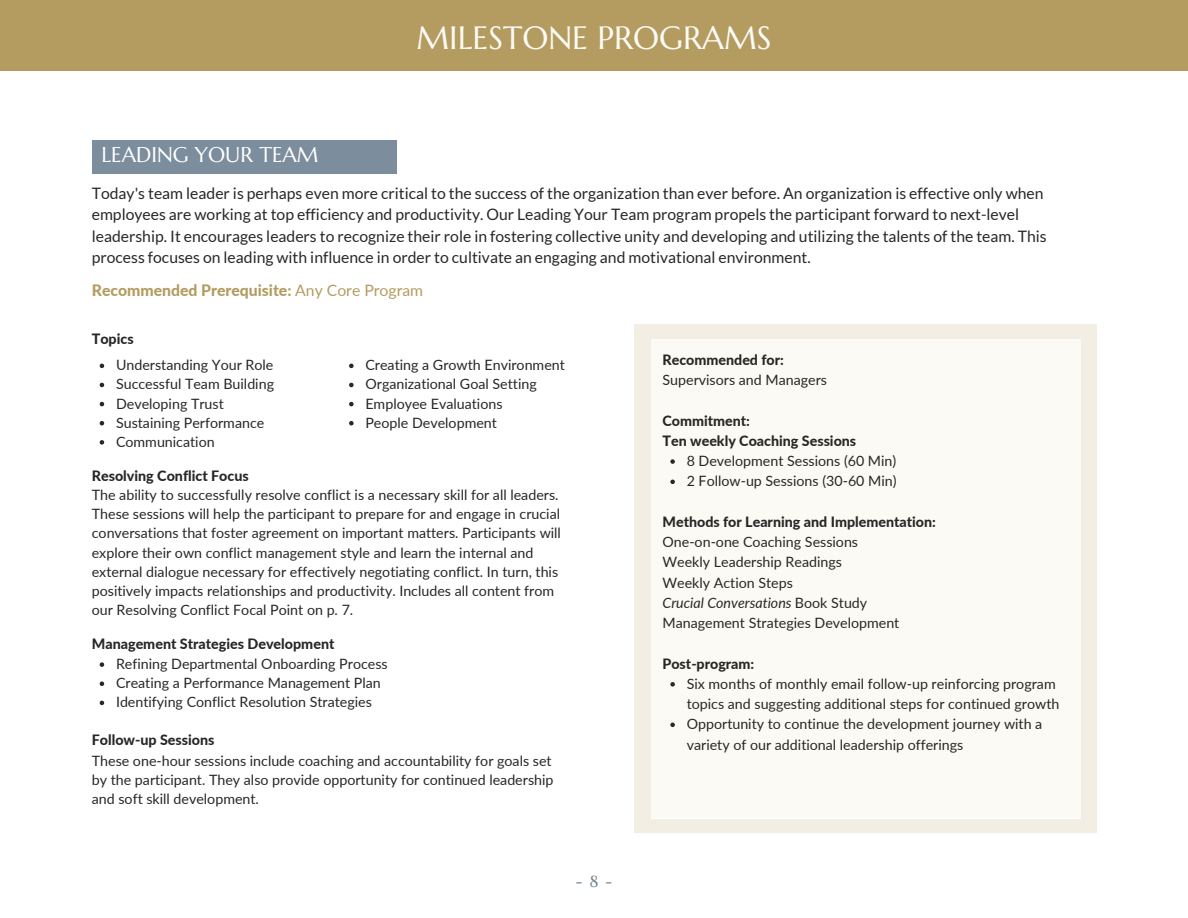
<style>
.page{position:relative;width:1188px;height:918px;background:#fff}
.page>*{position:absolute;margin:0;border:0;box-sizing:border-box;transform-origin:0 0}
.t1{font:32.25px "Marcellus";color:#fbfaf5}
.t2{font:21.3px "Marcellus";color:#fff}
.t3{font:16.05px "Marcellus";color:#70808d}
.t4{font:15.75px/21.3px "Lato";color:#272727}
.t5{font:800 15.75px "Lato";color:#b49c60}
.t6{font:14.25px/19.2px "Lato";color:#272727}
.t7{font:800 14.25px "Lato";color:#272727}
.t8{font:italic 14.25px "Lato";color:#272727}
.s1{font-weight:400}
.s2{font-style:normal}
</style>
<div class="page">
<div style="left:0;top:0;width:1188px;height:71px;background:#b49c60"></div>
<div style="left:634px;top:325px;width:462px;height:508px;background:#f2eee4"></div>
<div style="left:651px;top:338px;width:429px;height:480px;background:#fbfaf4"></div>
<svg style="left:100px;top:364px;width:4px;height:4px"></svg>
<svg style="left:100px;top:383px;width:4px;height:4px"></svg>
<svg style="left:100px;top:402px;width:4px;height:4px"></svg>
<svg style="left:100px;top:421px;width:4px;height:4px"></svg>
<svg style="left:100px;top:440px;width:4px;height:5px"></svg>
<svg style="left:100px;top:662px;width:4px;height:5px"></svg>
<svg style="left:100px;top:682px;width:4px;height:4px"></svg>
<svg style="left:100px;top:701px;width:4px;height:4px"></svg>
<svg style="left:670px;top:459px;width:5px;height:5px"></svg>
<svg style="left:670px;top:480px;width:5px;height:4px"></svg>
<svg style="left:670px;top:682px;width:5px;height:5px"></svg>
<svg style="left:670px;top:723px;width:5px;height:4px"></svg>
<div style="left:92px;top:140px;width:305px;height:34px;background:#7c8d9d"></div>
<svg style="left:349px;top:364px;width:5px;height:4px"></svg>
<svg style="left:349px;top:383px;width:5px;height:4px"></svg>
<svg style="left:349px;top:402px;width:5px;height:4px"></svg>
<svg style="left:349px;top:421px;width:5px;height:4px"></svg>
<p class="t2" style="left:102px;top:142px;width:219px">LEADING YOUR TEAM</p>
<p class="t1" style="left:416px;top:17px;width:357px">MILESTONE PROGRAMS</p>
<p class="t4" style="left:92px;top:182px;width:956px">Today's team leader is perhaps even more critical to the success of the organization than ever before. An organization is effective only when employees are working at top efficiency and productivity. Our Leading Your Team program propels the participant forward to next-level leadership. It encourages leaders to recognize their role in fostering collective unity and developing and utilizing the talents of the team. This process focuses on leading with influence in order to cultivate an engaging and motivational environment.</p>
<p class="t5" style="left:92px;top:280px;width:333px">Recommended Prerequisite: <span class="s1">Any Core Program</span></p>
<p class="t7" style="left:92px;top:330px;width:43px">Topics</p>
<p class="t6" style="left:116px;top:355px;width:159px">Understanding Your Role</p>
<p class="t6" style="left:116px;top:374px;width:160px">Successful Team Building</p>
<p class="t6" style="left:116px;top:393px;width:109px">Developing Trust</p>
<p class="t6" style="left:116px;top:413px;width:150px">Sustaining Performance</p>
<p class="t6" style="left:116px;top:432px;width:100px">Communication</p>
<p class="t7" style="left:92px;top:467px;width:159px">Resolving Conflict Focus</p>
<p class="t6" style="left:365px;top:355px;width:201px">Creating a Growth Environment</p>
<p class="t6" style="left:365px;top:374px;width:173px">Organizational Goal Setting</p>
<p class="t6" style="left:365px;top:393px;width:139px">Employee Evaluations</p>
<p class="t6" style="left:365px;top:413px;width:133px">People Development</p>
<p class="t6" style="left:92px;top:485px;width:471px">The ability to successfully resolve conflict is a necessary skill for all leaders.<br>These sessions will help the participant to prepare for and engage in crucial conversations that foster agreement on important matters. Participants will explore their own conflict management style and learn the internal and external dialogue necessary for effectively negotiating conflict. In turn, this positively impacts relationships and productivity. Includes all content from our Resolving Conflict Focal Point on p. 7.</p>
<p class="t7" style="left:92px;top:635px;width:244px">Management Strategies Development</p>
<p class="t6" style="left:116px;top:654px;width:273px">Refining Departmental Onboarding Process</p>
<p class="t6" style="left:116px;top:673px;width:266px">Creating a Performance Management Plan</p>
<p class="t6" style="left:116px;top:692px;width:257px">Identifying Conflict Resolution Strategies</p>
<p class="t7" style="left:92px;top:731px;width:124px">Follow-up Sessions</p>
<p class="t6" style="left:92px;top:751px;width:463px">These one-hour sessions include coaching and accountability for goals set by the participant. They also provide opportunity for continued leadership and soft skill development.</p>
<p class="t3" style="left:576px;top:871px;width:38px">-8-</p>
<p class="t7" style="left:663px;top:351px;width:123px">Recommended for:</p>
<p class="t6" style="left:663px;top:370px;width:166px">Supervisors and Managers</p>
<p class="t7" style="left:663px;top:412px;width:89px">Commitment:</p>
<p class="t7" style="left:663px;top:432px;width:195px">Ten weekly Coaching Sessions</p>
<p class="t6" style="left:687px;top:451px;width:211px">8 Development Sessions (60 Min)</p>
<p class="t6" style="left:687px;top:471px;width:211px">2 Follow-up Sessions (30-60 Min)</p>
<p class="t7" style="left:663px;top:513px;width:275px">Methods for Learning and Implementation:</p>
<p class="t6" style="left:663px;top:532px;width:197px">One-on-one Coaching Sessions</p>
<p class="t6" style="left:663px;top:552px;width:181px">Weekly Leadership Readings</p>
<p class="t6" style="left:663px;top:572px;width:132px">Weekly Action Steps</p>
<p class="t8" style="left:663px;top:594px;width:206px">Crucial Conversations <span class="s2">Book Study</span></p>
<p class="t6" style="left:663px;top:613px;width:238px">Management Strategies Development</p>
<p class="t7" style="left:663px;top:655px;width:93px">Post-program:</p>
<p class="t6" style="left:687px;top:673px;width:374px;line-height:20.2px">Six months of monthly email follow-up reinforcing program topics and suggesting additional steps for continued growth</p>
<p class="t6" style="left:687px;top:714px;width:357px;line-height:20.2px">Opportunity to continue the development journey with a variety of our additional leadership offerings</p>
</div>
